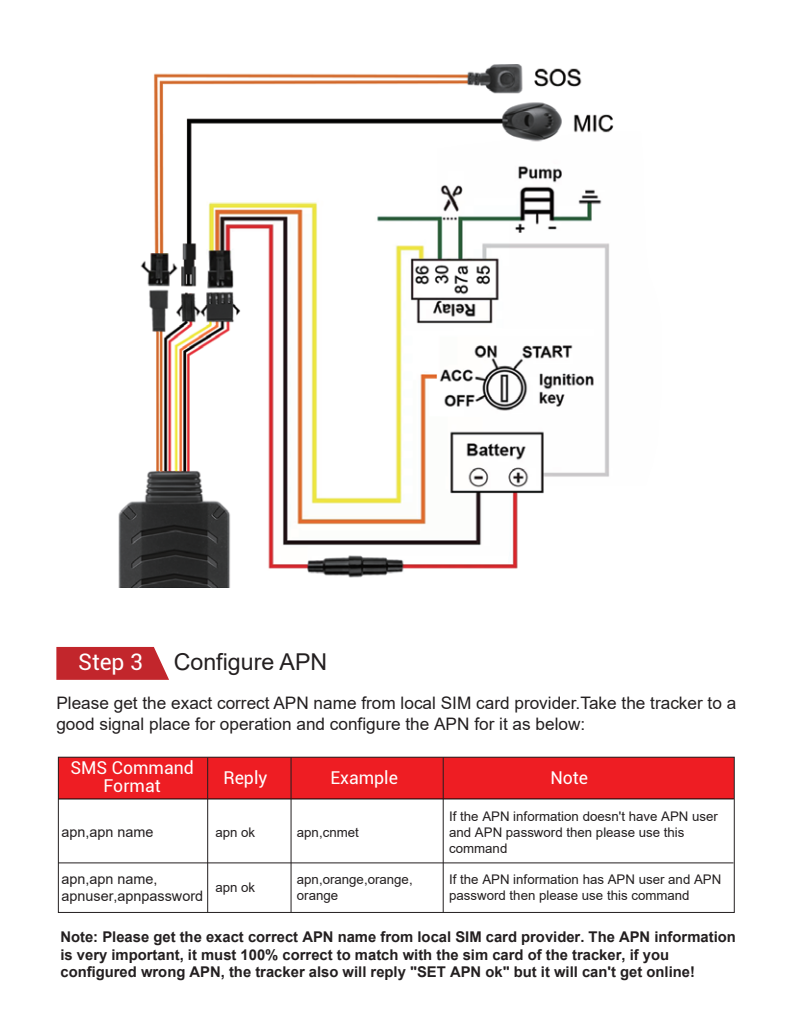
<style>
.page{position:relative;width:794px;height:1021px;background:#fff}
.page>*{position:absolute;margin:0;border:0;box-sizing:border-box;transform-origin:0 0}
.t1{font:23.2px "Arial";color:#231f20}
.t2{font:22.8px "Roboto";color:#fff}
.t3{font:17.6px/18px "Roboto";color:#fff;text-align:center}
.t4{font:17.2px/20.8px "Arial";color:#231f20}
.t5{font:700 14.8px/17.6px "Arial";color:#231f20}
.t6{font:14.4px/17.2px "Arial";color:#231f20}
.t7{font:13.2px/16px "Arial";color:#231f20}
</style>
<div class="page">
<div style="left:58px;top:757px;width:676px;height:42px;background:#ee1d23"></div>
<hr style="left:58px;top:798px;width:676px;height:1px;background:#030303">
<hr style="left:58px;top:862px;width:675px;height:1px;background:#231f20">
<hr style="left:207px;top:757px;width:1px;height:155px;background:#231f20">
<hr style="left:290px;top:757px;width:2px;height:155px;background:#231f20">
<hr style="left:442px;top:757px;width:2px;height:155px;background:#231f20">
<div style="left:58px;top:756px;width:677px;height:156px;border:1px solid #231f20"></div>
<svg style="left:56px;top:647px;width:113px;height:33px;background:#c6363b"></svg>
<img style="left:118px;top:64px;width:496px;height:524px">
<h2 class="t2" style="left:78px;top:645px;width:66px">Step 3</h2>
<h1 class="t1" style="left:174px;top:645px;width:155px">Configure APN</h1>
<p class="t4" style="left:56px;top:692px;width:681px">Please get the exact correct APN name from local SIM card provider.Take the tracker to a good signal place for operation and configure the APN for it as below:</p>
<p class="t3" style="left:70px;top:758px;width:125px">SMS Command<br>Format</p>
<p class="t3" style="left:223px;top:768px;width:45px">Reply</p>
<p class="t3" style="left:330px;top:768px;width:69px">Example</p>
<p class="t3" style="left:550px;top:768px;width:39px">Note</p>
<p class="t7" style="left:449px;top:808px;width:270px">If the APN information doesn't have APN user and APN password then please use this command</p>
<p class="t7" style="left:449px;top:871px;width:274px">If the APN information has APN user and APN password then please use this command</p>
<p class="t5" style="left:60px;top:928px;width:677px">Note: Please get the exact correct APN name from local SIM card provider. The APN information is very important, it must 100% correct to match with the sim card of the tracker, if you configured wrong APN, the tracker also will reply "SET APN ok" but it will can't get online!</p>
<p class="t7" style="left:215px;top:824px;width:41px">apn ok</p>
<p class="t7" style="left:297px;top:824px;width:63px">apn,cnmet</p>
<p class="t7" style="left:297px;top:871px;width:117px">apn,orange,orange, orange</p>
<p class="t6" style="left:61px;top:823px;width:94px">apn,apn name</p>
<p class="t6" style="left:61px;top:870px;width:143px">apn,apn name, apnuser,apnpassword</p>
<p class="t7" style="left:215px;top:879px;width:41px">apn ok</p>
</div>
